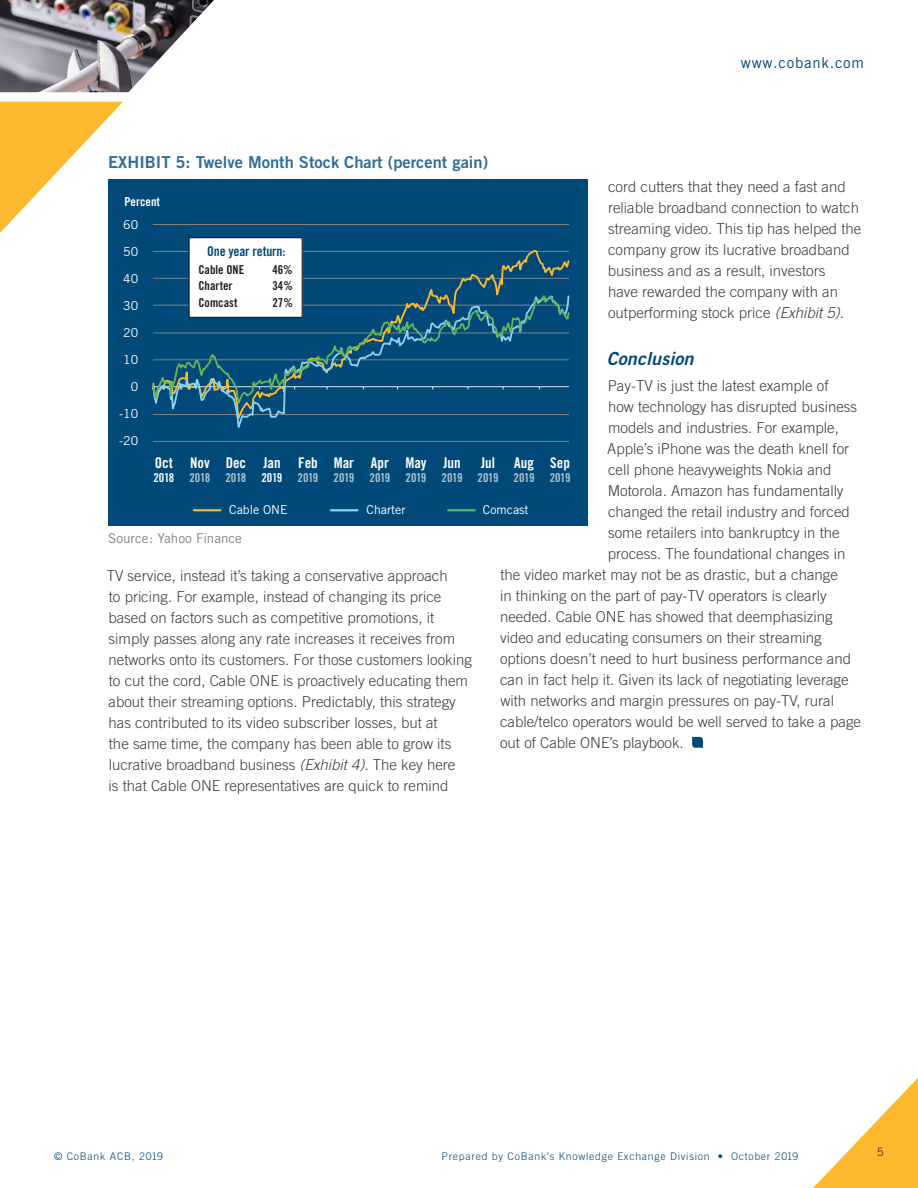
<style>
.page{position:relative;width:918px;height:1188px;background:#fff}
.page>*{position:absolute;margin:0;border:0;box-sizing:border-box;transform-origin:0 0}
.t1{font:italic 18px "Trade Gothic Bold Two";letter-spacing:.005em;color:#004978}
.t2{font:16.5px "Trade Gothic Bold Two";color:#326e97}
.t3{font:300 15px/21px "Trade Gothic";color:#3e3d3e}
.t4{font:15px "Trade Gothic";letter-spacing:.05em;color:#004978}
.t5{font:14.7px "Trade Gothic Bold Cond Twenty";color:#fff}
.t6{font:13.5px "Trade Gothic";letter-spacing:-.005em;color:#808285}
.t7{font:13.5px "Trade Gothic Bold Cond Twenty";letter-spacing:-.01em;color:#004978}
.t8{font:12.3px/27px "Trade Gothic";color:#fff}
.t9{font:12.3px "Trade Gothic Bold Cond Twenty";letter-spacing:-.03em;color:#acc3cf}
.t10{font:12.3px "Trade Gothic Bold Cond Twenty";color:#231f20}
.t11{font:12.3px "Trade Gothic Bold Cond Twenty";color:#fff}
.t12{font:300 11.7px "Trade Gothic";color:#231f20}
.t13{font:300 10.5px "Trade Gothic";letter-spacing:.07em;color:#004978}
.s1{font-style:italic}
</style>
<div class="page">
<img style="left:0;top:0;width:214px;height:92px">
<svg style="left:0;top:102px;width:123px;height:131px"></svg>
<svg style="left:813px;top:1078px;width:105px;height:110px"></svg>
<svg style="left:692px;top:737px;width:11px;height:11px"></svg>
<div style="left:108px;top:179px;width:479px;height:347px;background:#004978"></div>
<hr style="left:153px;top:441px;width:416px;height:1px;background:#808285">
<hr style="left:153px;top:224px;width:416px;height:1px;background:#808285">
<svg style="left:151px;top:249px;width:420px;height:42px;background:#0e4f75"></svg>
<div style="left:151px;top:291px;width:420px;height:145px;background:#004978"></div>
<svg style="left:151px;top:293px;width:420px;height:128px;background:#0f547a"></svg>
<hr style="left:194px;top:509px;width:26px;height:2px;background:#fdb92e">
<hr style="left:331px;top:509px;width:26px;height:2px;background:#8ad0f1">
<hr style="left:448px;top:509px;width:27px;height:2px;background:#63b461">
<div style="left:189px;top:238px;width:113px;height:79px;background:#fff"></div>
<div style="left:188px;top:237px;width:115px;height:81px;border:1px solid #231f20"></div>
<p class="t2" style="left:108px;top:152px;width:382px">EXHIBIT 5: Twelve Month Stock Chart (percent gain)</p>
<p class="t4" style="left:741px;top:54px;width:125px">www.cobank.com</p>
<p class="t3" style="left:608px;top:176px;width:255px">cord cutters that they need a fast and reliable broadband connection to watch streaming video. This tip has helped the company grow its lucrative broadband business and as a result, investors<br>have rewarded the company with an outperforming stock price <span class="s1">(Exhibit 5).</span></p>
<p class="t1" style="left:607px;top:348px;width:88px">Conclusion</p>
<p class="t3" style="left:608px;top:375px;width:222px">Pay-TV is just the latest example of</p>
<p class="t3" style="left:608px;top:396px;width:251px">how technology has disrupted business</p>
<p class="t3" style="left:608px;top:417px;width:232px">models and industries. For example,</p>
<p class="t3" style="left:607px;top:438px;width:243px">Apple’s iPhone was the death knell for</p>
<p class="t3" style="left:608px;top:459px;width:225px">cell phone heavyweights Nokia and</p>
<p class="t3" style="left:608px;top:480px;width:237px">Motorola. Amazon has fundamentally</p>
<p class="t3" style="left:608px;top:501px;width:243px">changed the retail industry and forced</p>
<p class="t3" style="left:608px;top:522px;width:233px">some retailers into bankruptcy in the</p>
<p class="t3" style="left:608px;top:543px;width:239px">process. The foundational changes in</p>
<p class="t3" style="left:500px;top:564px;width:339px">the video market may not be as drastic, but a change</p>
<p class="t3" style="left:500px;top:585px;width:328px">in thinking on the part of pay-TV operators is clearly</p>
<p class="t3" style="left:500px;top:606px;width:334px">needed. Cable ONE has showed that deemphasizing</p>
<p class="t3" style="left:500px;top:627px;width:323px">video and educating consumers on their streaming</p>
<p class="t3" style="left:500px;top:648px;width:352px">options doesn’t need to hurt business performance and</p>
<p class="t3" style="left:500px;top:669px;width:350px">can in fact help it. Given its lack of negotiating leverage</p>
<p class="t3" style="left:500px;top:690px;width:335px">with networks and margin pressures on pay-TV, rural</p>
<p class="t3" style="left:500px;top:711px;width:362px">cable/telco operators would be well served to take a page</p>
<p class="t3" style="left:500px;top:732px;width:185px">out of Cable ONE’s playbook.</p>
<p class="t11" style="left:124px;top:195px;width:37px">Percent</p>
<p class="t8" style="left:123px;top:211px;width:17px">60<br>50</p>
<p class="t8" style="left:123px;top:265px;width:17px">40<br>30</p>
<p class="t8" style="left:119px;top:319px;width:21px;text-align:right">20<br>10<br>0 -10</p>
<p class="t8" style="left:119px;top:427px;width:21px">-20</p>
<p class="t7" style="left:207px;top:243px;width:80px">One year return:</p>
<p class="t10" style="left:199px;top:262px;width:47px">Cable ONE</p>
<p class="t10" style="left:272px;top:262px;width:22px">46%</p>
<p class="t10" style="left:199px;top:278px;width:36px">Charter</p>
<p class="t10" style="left:272px;top:278px;width:22px">34%</p>
<p class="t10" style="left:199px;top:295px;width:40px">Comcast</p>
<p class="t10" style="left:272px;top:295px;width:22px">27%</p>
<p class="t5" style="left:155px;top:453px;width:20px">Oct</p>
<p class="t11" style="left:153px;top:470px;width:22px">2018</p>
<p class="t5" style="left:550px;top:453px;width:21px">Sep</p>
<p class="t9" style="left:550px;top:470px;width:22px">2019</p>
<p class="t5" style="left:190px;top:453px;width:21px">Nov</p>
<p class="t9" style="left:189px;top:470px;width:22px">2018</p>
<p class="t5" style="left:226px;top:453px;width:22px">Dec</p>
<p class="t9" style="left:225px;top:470px;width:22px">2018</p>
<p class="t5" style="left:263px;top:453px;width:19px">Jan</p>
<p class="t11" style="left:262px;top:470px;width:22px">2019</p>
<p class="t5" style="left:298px;top:453px;width:21px">Feb</p>
<p class="t9" style="left:298px;top:470px;width:22px">2019</p>
<p class="t5" style="left:334px;top:453px;width:22px">Mar</p>
<p class="t9" style="left:334px;top:470px;width:22px">2019</p>
<p class="t5" style="left:371px;top:453px;width:20px">Apr</p>
<p class="t9" style="left:370px;top:470px;width:22px">2019</p>
<p class="t5" style="left:405px;top:453px;width:23px">May</p>
<p class="t9" style="left:406px;top:470px;width:22px">2019</p>
<p class="t5" style="left:443px;top:453px;width:19px">Jun</p>
<p class="t9" style="left:442px;top:470px;width:22px">2019</p>
<p class="t5" style="left:481px;top:453px;width:15px">Jul</p>
<p class="t9" style="left:478px;top:470px;width:22px">2019</p>
<p class="t5" style="left:514px;top:453px;width:21px">Aug</p>
<p class="t9" style="left:514px;top:470px;width:22px">2019</p>
<p class="t8" style="left:229px;top:496px;width:60px">Cable ONE</p>
<p class="t8" style="left:367px;top:496px;width:40px">Charter</p>
<p class="t8" style="left:483px;top:496px;width:47px">Comcast</p>
<p class="t6" style="left:108px;top:530px;width:135px">Source: Yahoo Finance</p>
<p class="t3" style="left:107px;top:565px;width:367px">TV service, instead it’s taking a conservative approach<br>to pricing. For example, instead of changing its price based on factors such as competitive promotions, it simply passes along any rate increases it receives from networks onto its customers. For those customers looking to cut the cord, Cable ONE is proactively educating them about their streaming options. Predictably, this strategy has contributed to its video subscriber losses, but at<br>the same time, the company has been able to grow its lucrative broadband business <span class="s1">(Exhibit 4).</span> The key here<br>is that Cable ONE representatives are quick to remind</p>
<p class="t13" style="left:54px;top:1150px;width:110px">© CoBank ACB, 2019</p>
<p class="t13" style="left:442px;top:1150px;width:358px">Prepared by CoBank’s Knowledge Exchange Division • October 2019</p>
<p class="t12" style="left:877px;top:1145px;width:8px">5</p>
</div>
